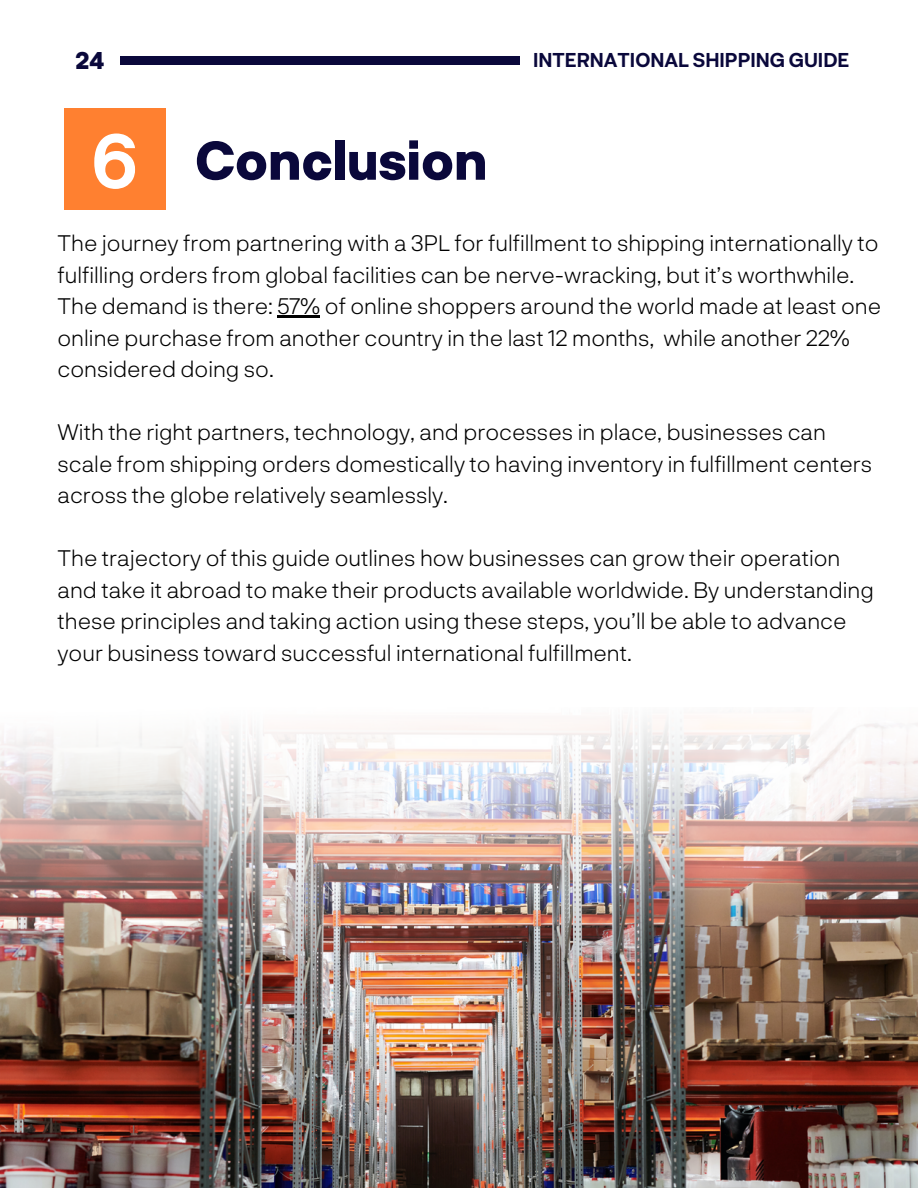
<style>
.page{position:relative;width:918px;height:1188px;background:#fff}
.page>*{position:absolute;margin:0;border:0;box-sizing:border-box;transform-origin:0 0}
.t1{font:700 75px "Neurial Grotesk";color:#fff}
.t2{font:800 52.5px "Neurial Grotesk";color:#0a083b}
.t3{font:800 23.4px "Neurial Grotesk";color:#0a083b}
.t4{font:300 22.5px/31.5px "Neurial Grotesk";color:#000}
.t5{font:700 19.5px "Neurial Grotesk";color:#0a083b}
</style>
<div class="page">
<img style="left:0;top:717px;width:918px;height:471px">
<hr style="left:277px;top:315px;width:43px;height:3px;background:#000">
<div style="left:64px;top:108px;width:101px;height:101px;background:#ff8030"></div>
<div style="left:120px;top:56px;width:400px;height:9px;background:#0a083b"></div>
<p class="t3" style="left:75px;top:46px;width:30px">24</p>
<h1 class="t1" style="left:91px;top:113px;width:48px">6</h1>
<h2 class="t2" style="left:195px;top:127px;width:294px">Conclusion</h2>
<p class="t5" style="left:533px;top:48px;width:318px">INTERNATIONAL SHIPPING GUIDE</p>
<p class="t4" style="left:58px;top:226px;width:825px">The journey from partnering with a 3PL for fulfillment to shipping internationally to fulfilling orders from global facilities can be nerve-wracking, but it’s worthwhile.<br>The demand is there: 57% of online shoppers around the world made at least one online purchase from another country in the last 12 months, while another 22% considered doing so.</p>
<p class="t4" style="left:58px;top:415px;width:816px">With the right partners, technology, and processes in place, businesses can scale from shipping orders domestically to having inventory in fulfillment centers across the globe relatively seamlessly.</p>
<p class="t4" style="left:58px;top:541px;width:818px">The trajectory of this guide outlines how businesses can grow their operation and take it abroad to make their products available worldwide. By understanding these principles and taking action using these steps, you’ll be able to advance your business toward successful international fulfillment.</p>
</div>
